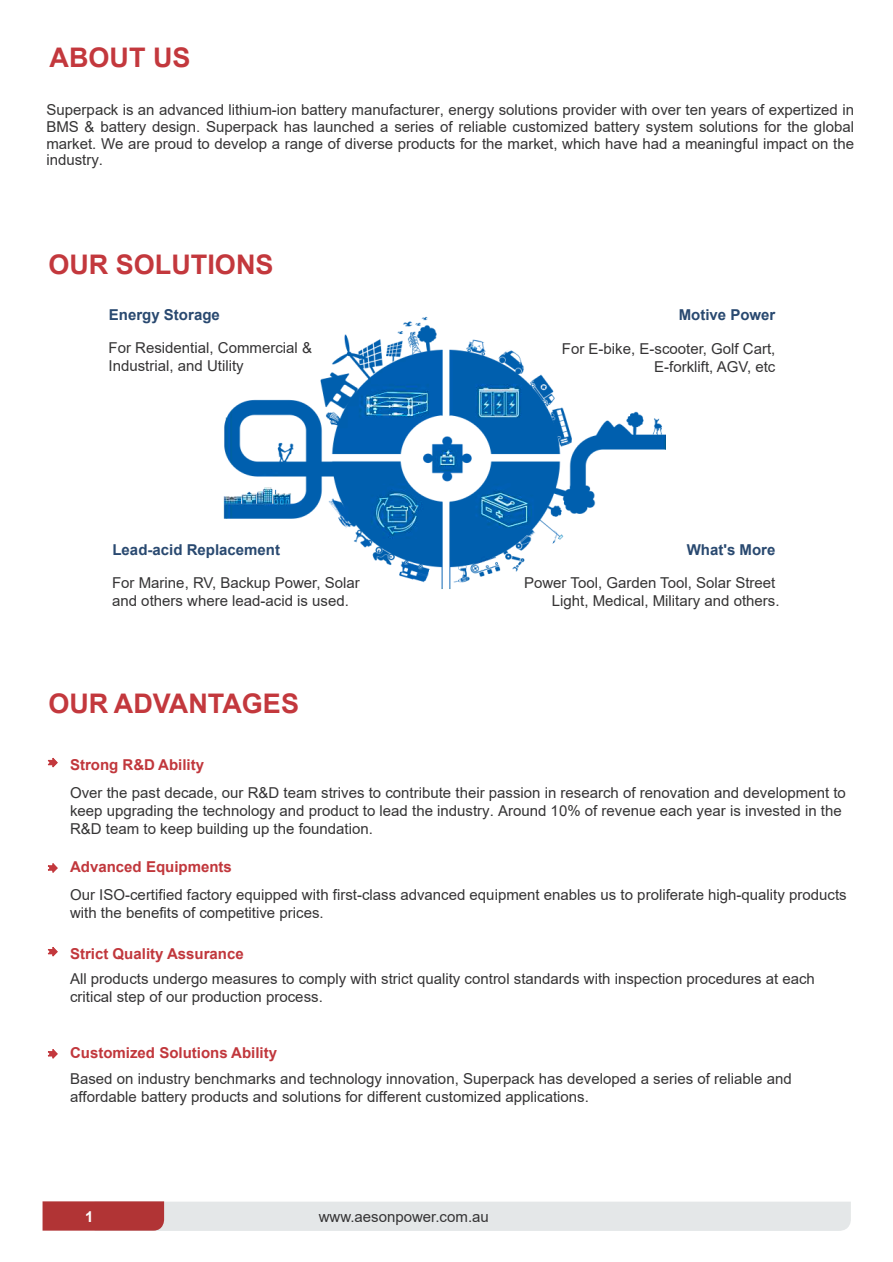
<style>
.page{position:relative;width:893px;height:1262px;background:#fff}
.page>*{position:absolute;margin:0;border:0;box-sizing:border-box;transform-origin:0 0}
.t1{font:700 27px "Arial";color:#c3383d}
.t2{font:15px/18px "Arial";color:#353435}
.t3{font:700 15px "Arial";color:#c1373c}
.t4{font:700 15px "Arial";color:#294970}
.t5{font:15px "Arial";color:#353434}
.t6{font:700 15px "Arial";color:#fdfdfd}
.s1{color:#353434}
.s2{font-weight:700;color:#c1373c}
</style>
<div class="page">
<svg style="left:43px;top:1201px;width:807px;height:29px;background:#ddcdce"></svg>
<img style="left:223px;top:317px;width:443px;height:272px">
<svg style="left:48px;top:757px;width:9px;height:10px"></svg>
<svg style="left:48px;top:863px;width:9px;height:10px"></svg>
<svg style="left:48px;top:947px;width:9px;height:9px"></svg>
<svg style="left:48px;top:1049px;width:9px;height:9px"></svg>
<h1 class="t1" style="left:50px;top:47px;width:142px">ABOUT US</h1>
<p class="t2" style="left:46px;top:101px;width:809px;line-height:16.8px;text-align:justify"><span class="s1">Superpack</span> is an advanced lithium-ion battery manufacturer, energy solutions provider with over ten years of expertized in BMS &amp; battery design. Superpack has launched a series of reliable customized battery system solutions for the global market. We are proud to develop a range of diverse products for the market, which have had a meaningful impact on the industry.</p>
<h1 class="t1" style="left:48px;top:254px;width:227px">OUR SOLUTIONS</h1>
<p class="t4" style="left:109px;top:309px;width:112px">Energy Storage</p>
<p class="t2" style="left:109px;top:340px;width:205px">For Residential, Commercial &amp;<br>Industrial, and Utility</p>
<p class="t4" style="left:112px;top:544px;width:169px">Lead-acid Replacement</p>
<p class="t2" style="left:112px;top:575px;width:249px">For Marine, RV, Backup Power, Solar and others where lead-acid is used.</p>
<h1 class="t1" style="left:48px;top:693px;width:252px">OUR ADVANTAGES</h1>
<p class="t4" style="left:678px;top:309px;width:98px">Motive Power</p>
<p class="t2" style="left:562px;top:341px;width:215px;text-align:right">For E-bike, E-scooter, Golf Cart,<br>E-forklift, AGV, etc</p>
<p class="t4" style="left:686px;top:544px;width:90px">What's More</p>
<p class="t2" style="left:524px;top:575px;width:253px">Power Tool, Garden Tool, Solar Street</p>
<p class="t5" style="left:552px;top:595px;width:229px">Light, Medical, Military and others.</p>
<p class="t2" style="left:70px;top:750px;width:777px;line-height:27.9px"><span class="s2">Strong R&amp;D Ability<br></span><span class="s1">O</span>ver the past decade, our R&amp;D team strives to contribute their passion in research of renovation and development to</p>
<p class="t2" style="left:70px;top:801px;width:773px">keep upgrading the technology and product to lead the industry. Around 10% of revenue each year is invested in the<br>R&amp;D team to keep building up the foundation.</p>
<p class="t3" style="left:70px;top:861px;width:163px">Advanced Equipments</p>
<p class="t2" style="left:70px;top:887px;width:778px">Our ISO-certified factory equipped with first-class advanced equipment enables us to proliferate high-quality products with the benefits of competitive prices.</p>
<p class="t3" style="left:70px;top:948px;width:175px">Strict Quality Assurance</p>
<p class="t2" style="left:70px;top:970px;width:746px">All products undergo measures to comply with strict quality control standards with inspection procedures at each critical step of our production process.</p>
<p class="t3" style="left:70px;top:1047px;width:208px">Customized Solutions Ability</p>
<p class="t2" style="left:70px;top:1069px;width:723px">Based on industry benchmarks and technology innovation, Superpack has developed a series of reliable and affordable battery products and solutions for different customized applications.</p>
<p class="t6" style="left:85px;top:1210px;width:10px">1</p>
<p class="t2" style="left:319px;top:1208px;width:172px">www.aesonpower.com.au</p>
</div>
